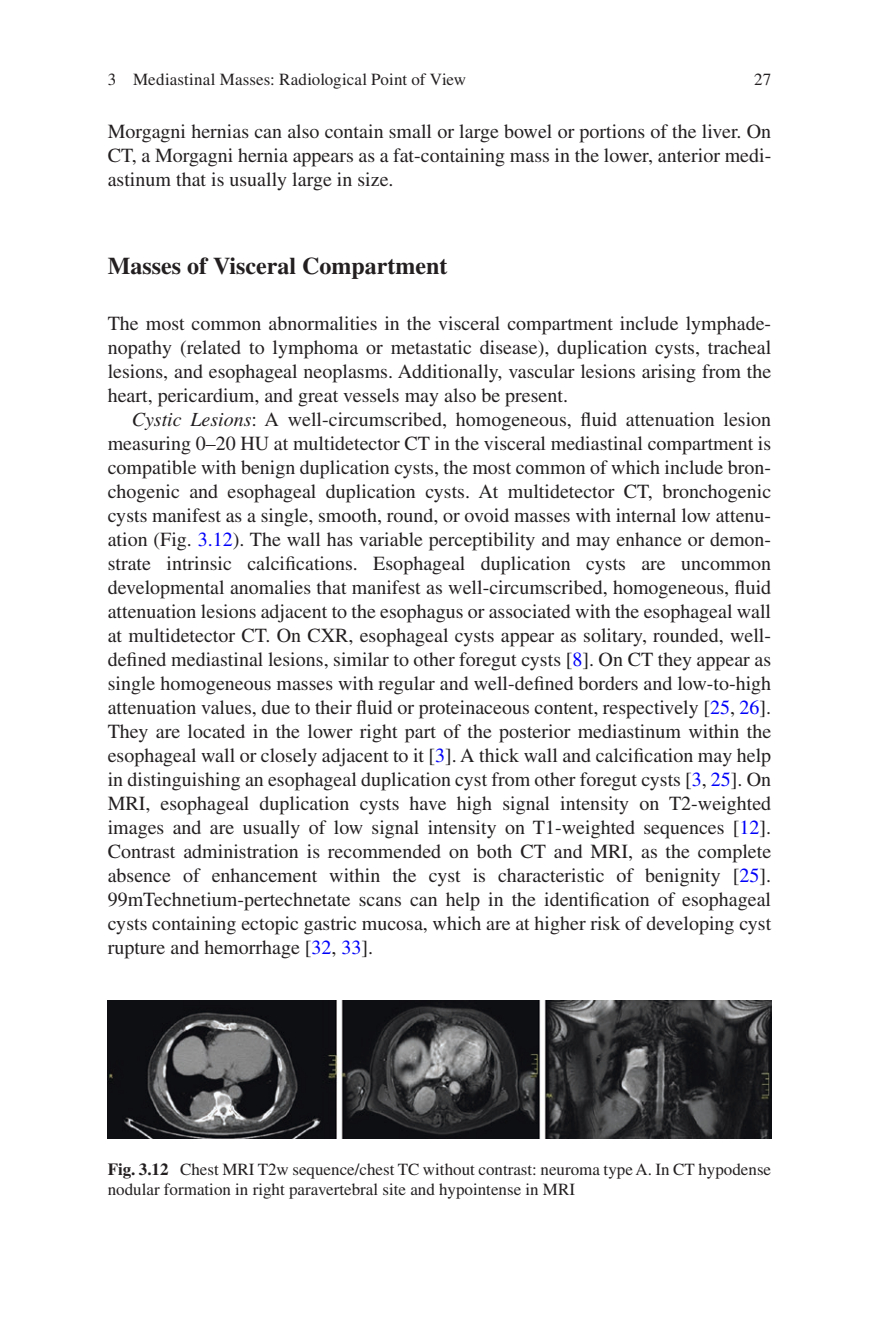
<style>
.page{position:relative;width:879px;height:1333px;background:#fff}
.page>*{position:absolute;margin:0;border:0;box-sizing:border-box;transform-origin:0 0}
.t1{font:700 24px "Kwwbrn Times LT Std";color:#231f20}
.t2{font:20px/24px "Mpqpcn Times LT Std";color:#231f20;text-align:justify}
.t3{font:17px/20px "Mpqpcn Times LT Std";color:#231f20}
.s1{font-family:"Wfcjrj Times LT Std";font-style:italic}
.s2{color:#0000fa}
.s3{font-family:"Kwwbrn Times LT Std";font-weight:700}
</style>
<div class="page">
<img style="left:108px;top:1000px;width:663px;height:138px">
<p class="t3" style="left:108px;top:69px;width:360px">3 Mediastinal Masses: Radiological Point of View</p>
<p class="t3" style="left:754px;top:69px;width:18px">27</p>
<p class="t2" style="left:108px;top:119px;width:665px">Morgagni hernias can also contain small or large bowel or portions of the liver. On CT, a Morgagni hernia appears as a fat-containing mass in the lower, anterior medi&shy;astinum that is usually large in size.</p>
<p class="t1" style="left:108px;top:252px;width:341px">Masses of Visceral Compartment</p>
<p class="t2" style="left:108px;top:311px;width:665px">The most common abnormalities in the visceral compartment include lymphade&shy;nopathy (related to lymphoma or metastatic disease), duplication cysts, tracheal lesions, and esophageal neoplasms. Additionally, vascular lesions arising from the heart, pericardium, and great vessels may also be present.</p>
<p class="t2" style="left:108px;top:407px;width:665px;text-indent:24px"><span class="s1">Cystic Lesions</span>: A well-circumscribed, homogeneous, fluid attenuation lesion measuring 0–20 HU at multidetector CT in the visceral mediastinal compartment is compatible with benign duplication cysts, the most common of which include bron&shy;chogenic and esophageal duplication cysts. At multidetector CT, bronchogenic cysts manifest as a single, smooth, round, or ovoid masses with internal low attenu&shy;ation (Fig. <span class="s2">3.12</span>). The wall has variable perceptibility and may enhance or demon&shy;strate intrinsic calcifications. Esophageal duplication cysts are uncommon developmental anomalies that manifest as well-circumscribed, homogeneous, fluid attenuation lesions adjacent to the esophagus or associated with the esophageal wall at multidetector CT. On CXR, esophageal cysts appear as solitary, rounded, well&shy;defined mediastinal lesions, similar to other foregut cysts [<span class="s2">8</span>]. On CT they appear as single homogeneous masses with regular and well-defined borders and low-to-high attenuation values, due to their fluid or proteinaceous content, respectively [<span class="s2">25</span>, <span class="s2">26</span>].<br>They are located in the lower right part of the posterior mediastinum within the esophageal wall or closely adjacent to it [<span class="s2">3</span>]. A thick wall and calcification may help in distinguishing an esophageal duplication cyst from other foregut cysts [<span class="s2">3</span>, <span class="s2">25</span>]. On MRI, esophageal duplication cysts have high signal intensity on T2-weighted images and are usually of low signal intensity on T1-weighted sequences [<span class="s2">12</span>].<br>Contrast administration is recommended on both CT and MRI, as the complete absence of enhancement within the cyst is characteristic of benignity [<span class="s2">25</span>].<br>99mTechnetium-pertechnetate scans can help in the identification of esophageal cysts containing ectopic gastric mucosa, which are at higher risk of developing cyst rupture and hemorrhage [<span class="s2">32</span>, <span class="s2">33</span>].</p>
<p class="t3" style="left:108px;top:1158px;width:665px"><span class="s3">Fig. 3.12</span> Chest MRI T2w sequence/chest TC without contrast: neuroma type A. In CT hypodense nodular formation in right paravertebral site and hypointense in MRI</p>
</div>
